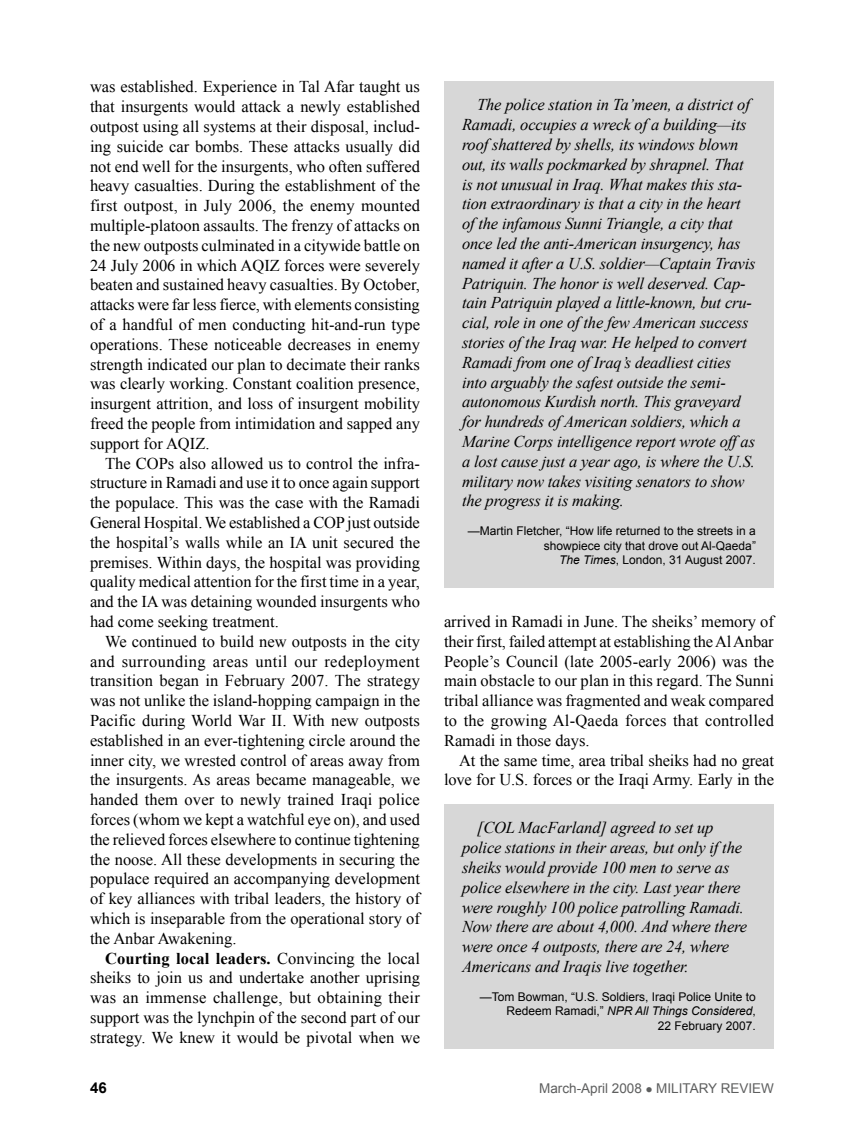
<style>
.page{position:relative;width:864px;height:1134px;background:#fff}
.page>*{position:absolute;margin:0;border:0;box-sizing:border-box;transform-origin:0 0}
.fob{font:16.5px/19.8px "Times New Roman";color:#000;text-align:justify}
.t1{font:italic 16.5px/19.8px "Times New Roman";letter-spacing:-.01em;color:#000}
.t2{font:700 15px "Arial";color:#000}
.t3{font:13.5px "Arial";color:#5e5f5f}
.t4{font:12px/14.4px "Arial";color:#000;text-align:right}
.s1{font-weight:700}
.s2{font-style:italic}
</style>
<div class="page">
<div style="left:444px;top:81px;width:330px;height:507px;background:#d7d7d7"></div>
<div style="left:444px;top:804px;width:330px;height:244px;background:#d7d7d7"></div>
<p class="fob" style="left:90px;top:77px;width:332px">was established. Experience in Tal Afar taught us that insurgents would attack a newly established outpost using all systems at their disposal, includ&shy;ing suicide car bombs. These attacks usually did not end well for the insurgents, who often suffered heavy casualties. During the establishment of the first outpost, in July 2006, the enemy mounted multiple-platoon assaults. The frenzy of attacks on the new outposts culminated in a citywide battle on 24 July 2006 in which AQIZ forces were severely beaten and sustained heavy casualties. By October, attacks were far less fierce, with elements consisting of a handful of men conducting hit-and-run type operations. These noticeable decreases in enemy strength indicated our plan to decimate their ranks was clearly working. Constant coalition presence, insurgent attrition, and loss of insurgent mobility freed the people from intimidation and sapped any support for AQIZ.</p>
<p class="fob" style="left:105px;top:453px;width:43px">The COP</p>
<p class="fob" style="left:90px;top:453px;width:332px;text-indent:78px">s also allowed us to control the infra&shy;structure in Ramadi and use it to once again support the populace. This was the case with the Ramadi General Hospital. We established a COP</p>
<p class="fob" style="left:90px;top:512px;width:332px;text-indent:257px">just outside the hospital’s walls while an IA unit secured the premises. Within days, the hospital was providing quality medical attention for the first time in a year, and the IA was detaining wounded insurgents who had come seeking treatment.</p>
<p class="fob" style="left:90px;top:631px;width:332px;text-indent:15px">We continued to build new outposts in the city and surrounding areas until our redeployment transition began in February 2007. The strategy was not unlike the island-hopping campaign in the Pacific during World War II . With new outposts established in an ever-tightening circle around the inner city, we wrested control of areas away from the insurgents. As areas became manageable, we handed them over to newly trained Iraqi police forces (whom we kept a watchful eye on), and used the relieved forces elsewhere to continue tightening the noose. All these developments in securing the populace required an accompanying development of key alliances with tribal leaders, the history of which is inseparable from the operational story of the Anbar Awakening.</p>
<p class="fob" style="left:90px;top:948px;width:332px;text-indent:15px"><span class="s1">Courting local leaders.</span> Convincing the local sheiks to join us and undertake another uprising was an immense challenge, but obtaining their support was the lynchpin of the second part of our strategy. We knew it would be pivotal when we</p>
<p class="t1" style="left:462px;top:95px;width:295px;text-indent:15px">The police station in Ta’meen, a district of Ramadi, occupies a wreck of a building—its roof shattered by shells, its windows blown out, its walls pockmarked by shrapnel. That is not unusual in Iraq. What makes this sta&shy;tion extraordinary is that a city in the heart of the infamous Sunni Triangle, a city that once led the anti-American insurgency, has named it after a U.S. soldier—Captain Travis Patriquin. The honor is well deserved. Cap&shy;tain Patriquin played a little-known, but cru&shy;cial, role in one of the few American success stories of the Iraq war. He helped to convert Ramadi from one of Iraq’s deadliest cities into arguably the safest outside the semi&shy;autonomous Kurdish north. This graveyard for hundreds of American soldiers, which a Marine Corps intelligence report wrote off as a lost cause just a year ago, is where the U.S. military now takes visiting senators to show the progress it is making.</p>
<p class="t4" style="left:468px;top:524px;width:290px">—Martin Fletcher, “How life returned to the streets in a showpiece city that drove out Al-Qaeda”<br><span class="s2">The Times</span>, London, 31 August 2007.</p>
<p class="fob" style="left:444px;top:611px;width:332px">arrived in Ramadi in June. The sheiks’ memory of their first, failed attempt at establishing the Al Anbar People’s Council (late 2005-early 2006) was the main obstacle to our plan in this regard. The Sunni tribal alliance was fragmented and weak compared to the growing Al-Qaeda forces that controlled Ramadi in those days.</p>
<p class="fob" style="left:444px;top:750px;width:332px;text-align:right">At the same time, area tribal sheiks had no great love for U.S. forces or the Iraqi Army. Early in the</p>
<p class="t1" style="left:462px;top:818px;width:287px;text-indent:15px">[COL MacFarland] agreed to set up police stations in their areas, but only if the sheiks would provide 100 men to serve as police elsewhere in the city. Last year there were roughly 100 police patrolling Ramadi.<br>Now there are about 4,000. And where there were once 4 outposts, there are 24, where Americans and Iraqis live together.</p>
<p class="t4" style="left:480px;top:990px;width:278px">—Tom Bowman, “U.S. Soldiers, I raqi Police Unite to<br>Redeem Ramadi,” <span class="s2">NPR All Things Considered</span>,<br>22 February 2007.</p>
<p class="t2" style="left:90px;top:1078px;width:18px">46</p>
<p class="t3" style="left:539px;top:1080px;width:236px">March-April 2008 ● Military Review</p>
</div>
